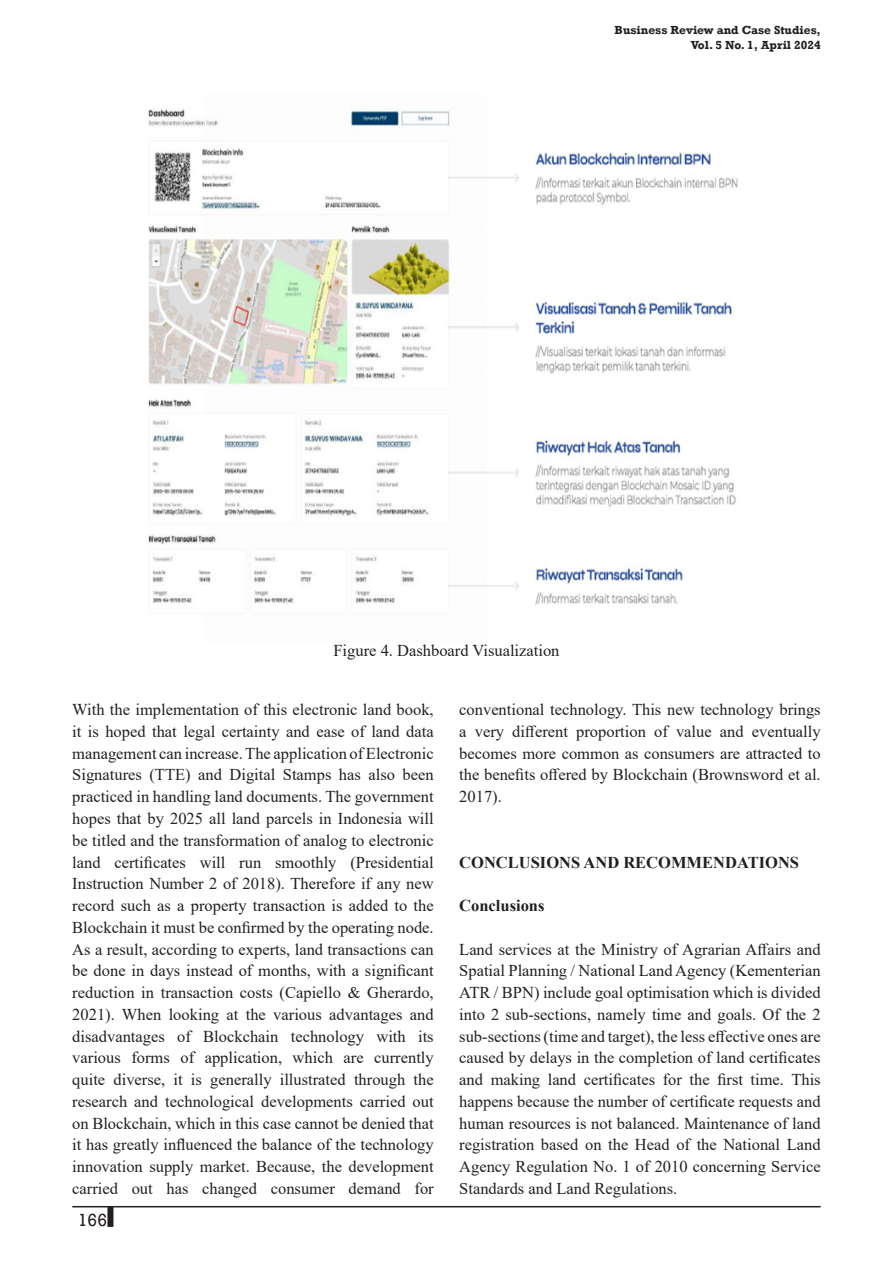
<style>
.page{position:relative;width:893px;height:1263px;background:#fff}
.page>*{position:absolute;margin:0;border:0;box-sizing:border-box;transform-origin:0 0}
.t1{font:18px "Rockwell";color:#231f20}
.t2{font:16.5px/21.8px "Times New Roman";color:#231f20;text-align:justify}
.t3{font:700 16.5px "Times New Roman";color:#231f20}
.t4{font:700 12px/15px "Rockwell";color:#231f20;text-align:right}
</style>
<div class="page">
<hr style="left:72px;top:1206px;width:749px;height:1px;background:#231f20">
<div style="left:107px;top:1207px;width:6px;height:20px;background:#231f20"></div>
<img style="left:148px;top:108px;width:590px;height:497px">
<p class="t4" style="left:615px;top:23px;width:208px">Business Review and Case Studies,<br>Vol. 5 No. 1, April 2024</p>
<p class="t2" style="left:333px;top:639px;width:228px">Figure 4. Dashboard Visualization</p>
<p class="t2" style="left:72px;top:698px;width:363px">With the implementation of this electronic land book, it is hoped that legal certainty and ease of land data management can increase. The application of Electronic Signatures (TTE) and Digital Stamps has also been practiced in handling land documents. The government hopes that by 2025 all land parcels in Indonesia will be titled and the transformation of analog to electronic land certificates will run smoothly (Presidential Instruction Number 2 of 2018). Therefore if any new record such as a property transaction is added to the Blockchain it must be confirmed by the operating node.<br>As a result, according to experts, land transactions can be done in days instead of months, with a significant reduction in transaction costs (Capiello &amp; Gherardo, 2021). When looking at the various advantages and disadvantages of Blockchain technology with its various forms of application, which are currently quite diverse, it is generally illustrated through the research and technological developments carried out on Blockchain, which in this case cannot be denied that it has greatly influenced the balance of the technology innovation supply market. Because, the development carried out has changed consumer demand for</p>
<p class="t2" style="left:459px;top:698px;width:363px">conventional technology. This new technology brings a very different proportion of value and eventually becomes more common as consumers are attracted to the benefits offered by Blockchain (Brownsword et al.<br>2017).</p>
<p class="t3" style="left:459px;top:850px;width:341px">CONCLUSIONS AND RECOMMENDATIONS</p>
<p class="t3" style="left:459px;top:893px;width:87px">Conclusions</p>
<p class="t2" style="left:459px;top:937px;width:363px">Land services at the Ministry of Agrarian Affairs and Spatial Planning / National Land Agency (Kementerian ATR / BPN) include goal optimisation which is divided into 2 sub-sections, namely time and goals. Of the 2 sub-sections (time and target), the less effective ones are caused by delays in the completion of land certificates and making land certificates for the first time. This happens because the number of certificate requests and human resources is not balanced. Maintenance of land registration based on the Head of the National Land Agency Regulation No. 1 of 2010 concerning Service Standards and Land Regulations.</p>
<p class="t1" style="left:78px;top:1209px;width:31px">166</p>
</div>
